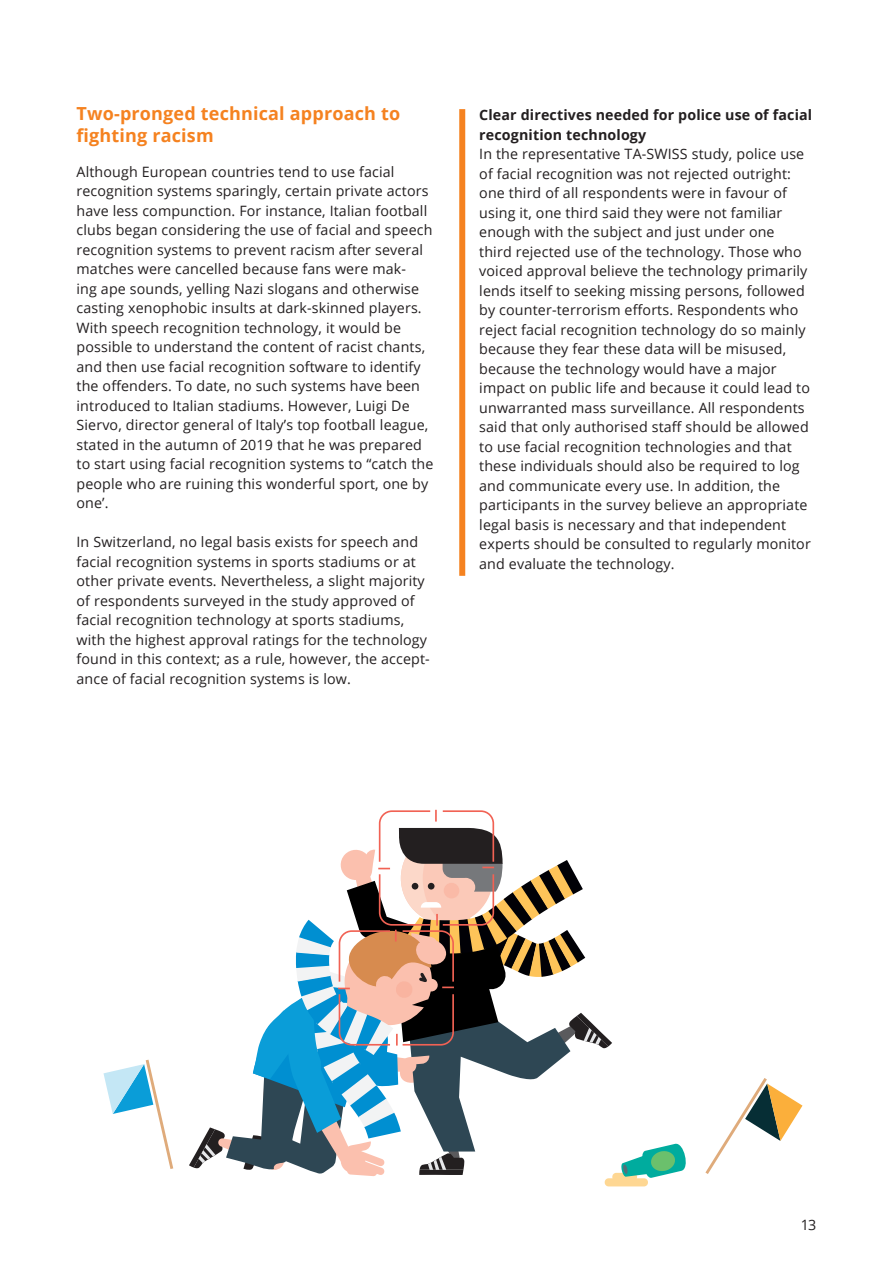
<style>
.page{position:relative;width:893px;height:1263px;background:#fff}
.page>*{position:absolute;margin:0;border:0;box-sizing:border-box;transform-origin:0 0}
.Titel_2{font:700 18px/22.5px "Open Sans";letter-spacing:.01em;color:#f58220}
.Fliesstext_english{font:14.25px/19.5px "Open Sans";letter-spacing:.01em;color:#231f20}
.Fliesstext{font:14.25px/19.5px "Open Sans";letter-spacing:.01em;color:#231f20}
.s1{font-weight:700}
</style>
<div class="page">
<div style="left:459px;top:109px;width:6px;height:467px;background:#f58220"></div>
<div style="left:605px;top:1178px;width:43px;height:8px;background:#fed793;border-radius:4px"></div>
<div style="left:612px;top:1173px;width:25px;height:8px;background:#fed793;border-radius:4px"></div>
<svg style="left:619px;top:1143px;width:67px;height:36px"></svg>
<svg style="left:705px;top:1078px;width:97px;height:96px"></svg>
<svg style="left:103px;top:1060px;width:70px;height:109px"></svg>
<svg style="left:189px;top:809px;width:423px;height:367px"></svg>
<p class="Titel_2" style="left:77px;top:102px;width:325px">Two-pronged technical approach to fighting racism</p>
<p class="Fliesstext_english" style="left:77px;top:162px;width:358px">Although European countries tend to use facial recognition systems sparingly, certain private actors have less compunction. For instance, Italian football clubs began considering the use of facial and speech recognition systems to prevent racism after several matches were cancelled because fans were mak-<br>ing ape sounds, yelling Nazi slogans and otherwise casting xenophobic insults at dark-skinned players.<br>With speech recognition technology, it would be possible to understand the content of racist chants, and then use facial recognition software to identify the offenders. To date, no such systems have been introduced to Italian stadiums. However, Luigi De Siervo, director general of Italy’s top football league, stated in the autumn of 2019 that he was prepared to start using facial recognition systems to “catch the people who are ruining this wonderful sport, one by one’.</p>
<p class="Fliesstext_english" style="left:77px;top:532px;width:355px">In Switzerland, no legal basis exists for speech and facial recognition systems in sports stadiums or at other private events. Nevertheless, a slight majority of respondents surveyed in the study approved of facial recognition technology at sports stadiums, with the highest approval ratings for the technology found in this context; as a rule, however, the accept&shy;ance of facial recognition systems is low.</p>
<p class="Fliesstext" style="left:479px;top:105px;width:334px"><span class="s1">Clear directives needed for police use of facial recognition technology<br></span>In the representative TA-SWISS study, police use of facial recognition was not rejected outright: one third of all respondents were in favour of using it, one third said they were not familiar enough with the subject and just under one<br>third rejected use of the technology. Those who voiced approval believe the technology primarily lends itself to seeking missing persons, followed by counter-terrorism efforts. Respondents who reject facial recognition technology do so mainly because they fear these data will be misused, because the technology would have a major impact on public life and because it could lead to unwarranted mass surveillance. All respondents said that only authorised staff should be allowed to use facial recognition technologies and that these individuals should also be required to log and communicate every use. In addition, the participants in the survey believe an appropriate legal basis is necessary and that independent experts should be consulted to regularly monitor and evaluate the technology.</p>
<p class="Fliesstext" style="left:801px;top:1215px;width:17px">13</p>
</div>
